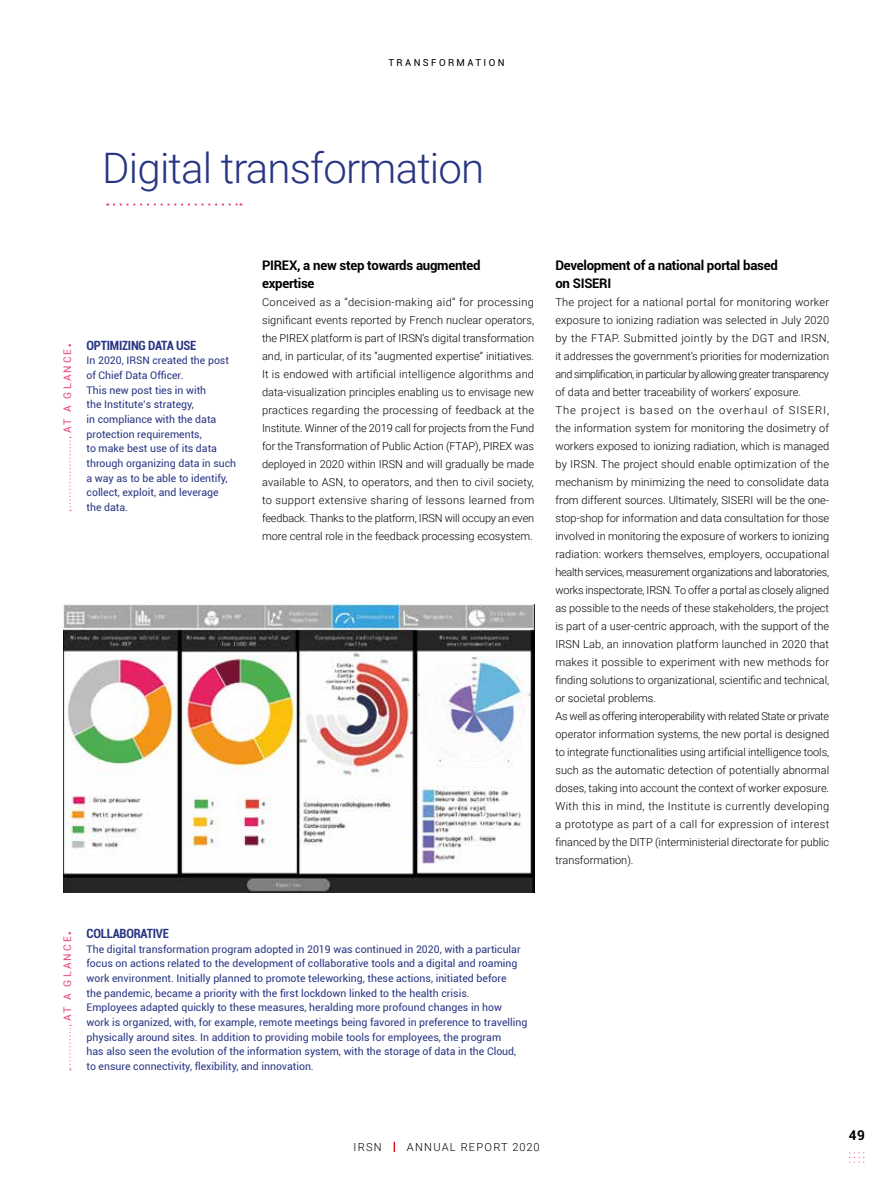
<style>
.page{position:relative;width:893px;height:1191px;background:#fff}
.page>*{position:absolute;margin:0;border:0;box-sizing:border-box;transform-origin:0 0}
.t1{font:300 42px "Roboto";letter-spacing:-.02em;color:#283583}
.t2{font:700 13.5px "Roboto";color:#000}
.t3{font:700 13.2px/18px "Roboto";letter-spacing:-.02em;color:#000}
.t4{font:700 condensed 12.75px "Roboto";letter-spacing:-.02em;color:#283583}
.t5{font:300 11.1px "Roboto";letter-spacing:.115em;color:#000}
.t6{font:300 10.95px/18px "Roboto";color:#000;text-align:justify}
.t7{font:10.5px/14.7px "Roboto";color:#283583}
.t8{font:10.5px "Roboto";letter-spacing:.2em;color:#e94884}
.t9{font:9.75px "Roboto";letter-spacing:.25em;color:#000}
</style>
<div class="page">
<svg style="left:849px;top:1152px;width:15px;height:10px"></svg>
<img style="left:64px;top:604px;width:470px;height:288px">
<svg style="left:114px;top:203px;width:127px;height:3px"></svg>
<svg style="left:69px;top:437px;width:2px;height:74px"></svg>
<svg style="left:69px;top:1024px;width:2px;height:46px"></svg>
<p class="t9" style="left:388px;top:56px;width:118px">TRANSFORMATION</p>
<h1 class="t1" style="left:102px;top:138px;width:383px">Digital transformation</h1>
<p class="t8" style="left:60px;top:433px;width:86px;rotate:-90deg">AT A GLANCE</p>
<p class="t4" style="left:87px;top:336px;width:111px">OPTIMIZING DATA USE</p>
<p class="t7" style="left:87px;top:353px;width:151px">In 2020, IRSN created the post of Chief Data Officer.<br>This new post ties in with<br>the Institute’s strategy,<br>in compliance with the data protection requirements,<br>to make best use of its data through organizing data in such a way as to be able to identify, collect, exploit, and leverage the data.</p>
<p class="t3" style="left:262px;top:256px;width:220px">PIREX, a new step towards augmented expertise</p>
<p class="t6" style="left:262px;top:293px;width:274px">Conceived as a “decision-making aid” for processing significant events reported by French nuclear operators, the PIREX platform is part of IRSN’s digital transformation and, in particular, of its “augmented expertise” initiatives.<br>It is endowed with artificial intelligence algorithms and data-visualization principles enabling us to envisage new practices regarding the processing of feedback at the Institute. Winner of the 2019 call for projects from the Fund for the Transformation of Public Action (FTAP), PIREX was deployed in 2020 within IRSN and will gradually be made available to ASN, to operators, and then to civil society, to support extensive sharing of lessons learned from feedback. Thanks to the platform, IRSN will occupy an even more central role in the feedback processing ecosystem.</p>
<p class="t3" style="left:555px;top:256px;width:224px">Development of a national portal based on SISERI</p>
<p class="t6" style="left:555px;top:293px;width:275px;text-align:left">The project for a national portal for monitoring worker exposure to ionizing radiation was selected in July 2020 by the FTAP. Submitted jointly by the DGT and IRSN, it addresses the government’s priorities for modernization and simplification, in particular by allowing greater transparency of data and better traceability of workers’ exposure.<br>The project is based on the overhaul of SISERI, the information system for monitoring the dosimetry of workers exposed to ionizing radiation, which is managed by IRSN. The project should enable optimization of the mechanism by minimizing the need to consolidate data from different sources. Ultimately, SISERI will be the one&shy;stop-shop for information and data consultation for those involved in monitoring the exposure of workers to ionizing radiation: workers themselves, employers, occupational health services, measurement organizations and laboratories, works inspectorate, IRSN. To offer a portal as closely aligned as possible to the needs of these stakeholders, the project is part of a user-centric approach, with the support of the IRSN Lab, an innovation platform launched in 2020 that makes it possible to experiment with new methods for finding solutions to organizational, scientific and technical, or societal problems.<br>As well as offering interoperability with related State or private operator information systems, the new portal is designed to integrate functionalities using artificial intelligence tools, such as the automatic detection of potentially abnormal doses, taking into account the context of worker exposure.<br>With this in mind, the Institute is currently developing a prototype as part of a call for expression of interest financed by the DITP (interministerial directorate for public transformation).</p>
<p class="t8" style="left:60px;top:1021px;width:86px;rotate:-90deg">AT A GLANCE</p>
<p class="t4" style="left:87px;top:924px;width:84px">COLLABORATIVE</p>
<p class="t7" style="left:87px;top:941px;width:442px">The digital transformation program adopted in 2019 was continued in 2020, with a particular focus on actions related to the development of collaborative tools and a digital and roaming work environment. Initially planned to promote teleworking, these actions, initiated before<br>the pandemic, became a priority with the first lockdown linked to the health crisis.<br>Employees adapted quickly to these measures, heralding more profound changes in how work is organized, with, for example, remote meetings being favored in preference to travelling physically around sites. In addition to providing mobile tools for employees, the program<br>has also seen the evolution of the information system, with the storage of data in the Cloud, to ensure connectivity, flexibility, and innovation.</p>
<p class="t5" style="left:354px;top:1139px;width:30px">IRSN</p>
<p class="t5" style="left:407px;top:1139px;width:134px">ANNUAL REPORT 2020</p>
<p class="t2" style="left:849px;top:1126px;width:18px">49</p>
</div>
